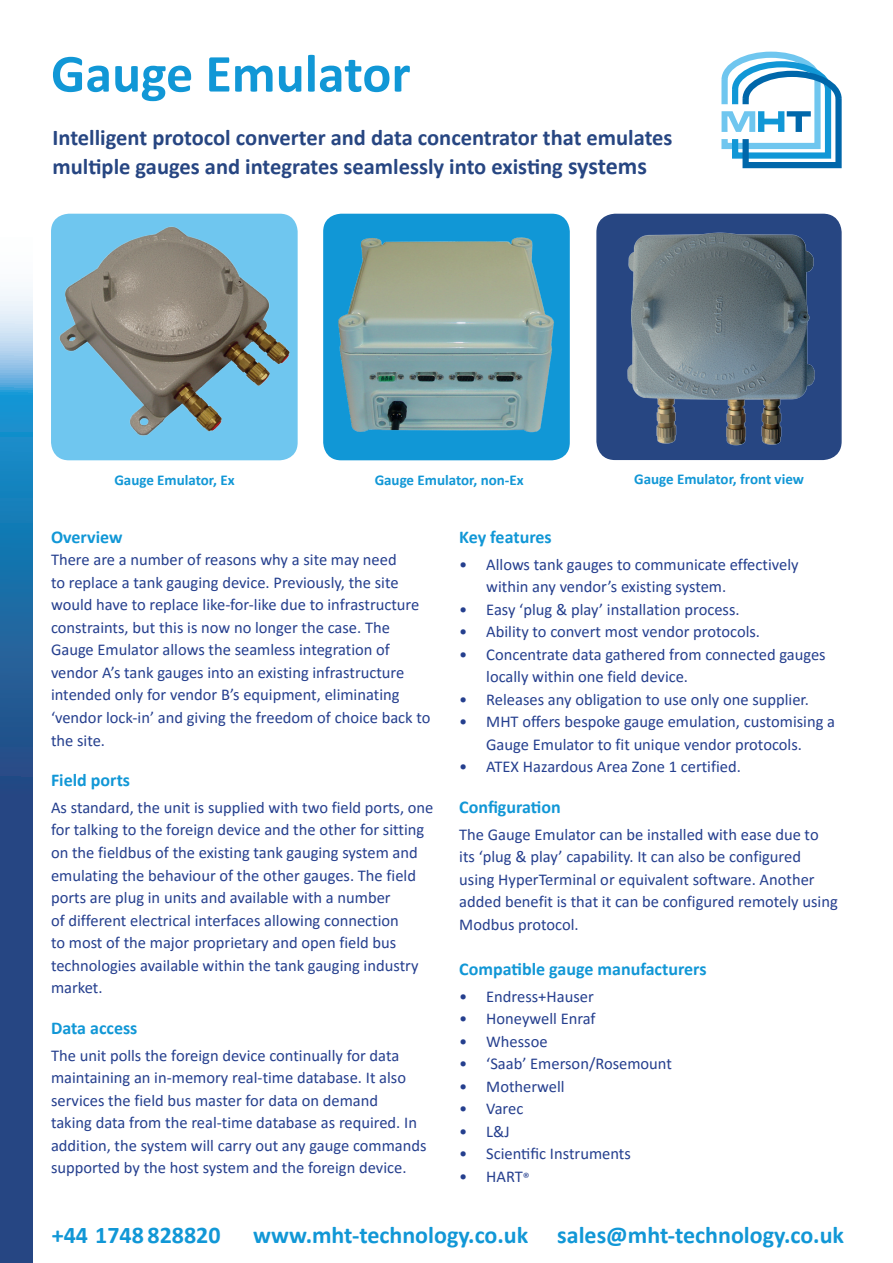
<style>
.page{position:relative;width:893px;height:1263px;background:#fff}
.page>*{position:absolute;margin:0;border:0;box-sizing:border-box;transform-origin:0 0}
.t1{font:700 54px "Calibri";color:#1197d6}
.t2{font:700 24px "Calibri";color:#1197d6}
.t3{font:700 22.5px/28.8px "Calibri";color:#274682}
.t4{font:700 18px "Calibri";color:#1197d6}
.t5{font:16.5px/22.5px "Calibri";color:#253f8e}
.t6{font:700 15px "Calibri";color:#1197d6}
.s1{font-size:24px}
.s2{font-size:13.5px}
</style>
<div class="page">
<div style="left:323px;top:214px;width:247px;height:246px;background:#1197d6;border-radius:18px"></div>
<svg style="left:0;top:289px;width:33px;height:974px;background:#31669e"></svg>
<svg style="left:721px;top:51px;width:121px;height:118px"></svg>
<div style="left:51px;top:214px;width:247px;height:246px;background:#6fc6ef;border-radius:18px"></div>
<div style="left:597px;top:214px;width:244px;height:245px;background:#274682;border-radius:18px"></div>
<div style="left:596px;top:214px;width:246px;height:246px;border:2px solid #274682;border-radius:18px"></div>
<img style="left:627px;top:232px;width:188px;height:214px">
<img style="left:51px;top:223px;width:247px;height:221px">
<img style="left:338px;top:237px;width:216px;height:196px">
<h1 class="t1" style="left:51px;top:35px;width:361px">Gauge Emulator</h1>
<h3 class="t3" style="left:53px;top:122px;width:621px">Intelligent protocol converter and data concentrator that emulates multiple gauges and integrates seamlessly into existing <span class="s1">systems</span></h3>
<p class="t6" style="left:114px;top:469px;width:122px">Gauge Emulator, Ex</p>
<p class="t6" style="left:375px;top:469px;width:151px">Gauge Emulator, non-Ex</p>
<p class="t6" style="left:634px;top:468px;width:171px">Gauge Emulator, front view</p>
<p class="t4" style="left:51px;top:524px;width:73px">Overview</p>
<p class="t5" style="left:51px;top:548px;width:381px">There are a number of reasons why a site may need<br>to replace a tank gauging device. Previously, the site would have to replace like-for-like due to infrastructure constraints, but this is now no longer the case. The Gauge Emulator allows the seamless integration of vendor A’s tank gauges into an existing infrastructure intended only for vendor B’s equipment, eliminating ‘vendor lock-in’ and giving the freedom of choice back to the site.</p>
<p class="t4" style="left:51px;top:767px;width:81px">Field ports</p>
<p class="t5" style="left:51px;top:796px;width:384px">As standard, the unit is supplied with two field ports, one for talking to the foreign device and the other for sitting on the fieldbus of the existing tank gauging system and emulating the behaviour of the other gauges. The field ports are plug in units and available with a number<br>of different electrical interfaces allowing connection<br>to most of the major proprietary and open field bus technologies available within the tank gauging industry market.</p>
<p class="t4" style="left:51px;top:1015px;width:88px">Data access</p>
<p class="t5" style="left:51px;top:1043px;width:377px">The unit polls the foreign device continually for data maintaining an in-memory real-time database. It also services the field bus master for data on demand<br>taking data from the real-time database as required. In addition, the system will carry out any gauge commands supported by the host system and the foreign device.</p>
<p class="t4" style="left:459px;top:524px;width:94px">Key features</p>
<p class="t5" style="left:486px;top:552px;width:314px;text-indent:-27px">• Allows tank gauges to communicate effectively within any vendor’s existing system.</p>
<p class="t5" style="left:459px;top:597px;width:282px">• Easy ‘plug &amp; play’ installation process.</p>
<p class="t5" style="left:459px;top:620px;width:302px">• Ability to convert most vendor protocols.</p>
<p class="t5" style="left:486px;top:642px;width:341px;text-indent:-27px">• Concentrate data gathered from connected gauges locally within one field device.</p>
<p class="t5" style="left:459px;top:687px;width:351px">• Releases any obligation to use only one supplier.</p>
<p class="t5" style="left:459px;top:710px;width:377px;text-align:center">• MHT offers bespoke gauge emulation, customising a<br>Gauge Emulator to fit unique vendor protocols.</p>
<p class="t5" style="left:459px;top:755px;width:283px">• ATEX Hazardous Area Zone 1 certified.</p>
<p class="t4" style="left:459px;top:794px;width:103px">Configuration</p>
<p class="t5" style="left:459px;top:822px;width:380px">The Gauge Emulator can be installed with ease due to its ‘plug &amp; play’ capability. It can also be configured using HyperTerminal or equivalent software. Another added benefit is that it can be configured remotely using Modbus protocol.</p>
<p class="t4" style="left:459px;top:956px;width:249px">Compatible gauge manufacturers</p>
<p class="t5" style="left:459px;top:984px;width:136px">• Endress+Hauser</p>
<p class="t5" style="left:459px;top:1007px;width:138px">• Honeywell Enraf</p>
<p class="t5" style="left:459px;top:1029px;width:90px">• Whessoe</p>
<p class="t5" style="left:459px;top:1052px;width:214px">• ‘Saab’ Emerson/Rosemount</p>
<p class="t5" style="left:459px;top:1074px;width:107px">• Motherwell</p>
<p class="t5" style="left:459px;top:1097px;width:66px">• Varec</p>
<p class="t5" style="left:459px;top:1119px;width:52px">• L&amp;J</p>
<p class="t5" style="left:459px;top:1142px;width:173px">• Scientific Instruments</p>
<p class="t5" style="left:459px;top:1164px;width:72px">• HART<span class="s2">®</span></p>
<h2 class="t2" style="left:52px;top:1218px;width:170px">+44 1748 828820</h2>
<h2 class="t2" style="left:253px;top:1218px;width:592px">www.mht-technology.co.uk sales@mht-technology.co.uk</h2>
</div>
